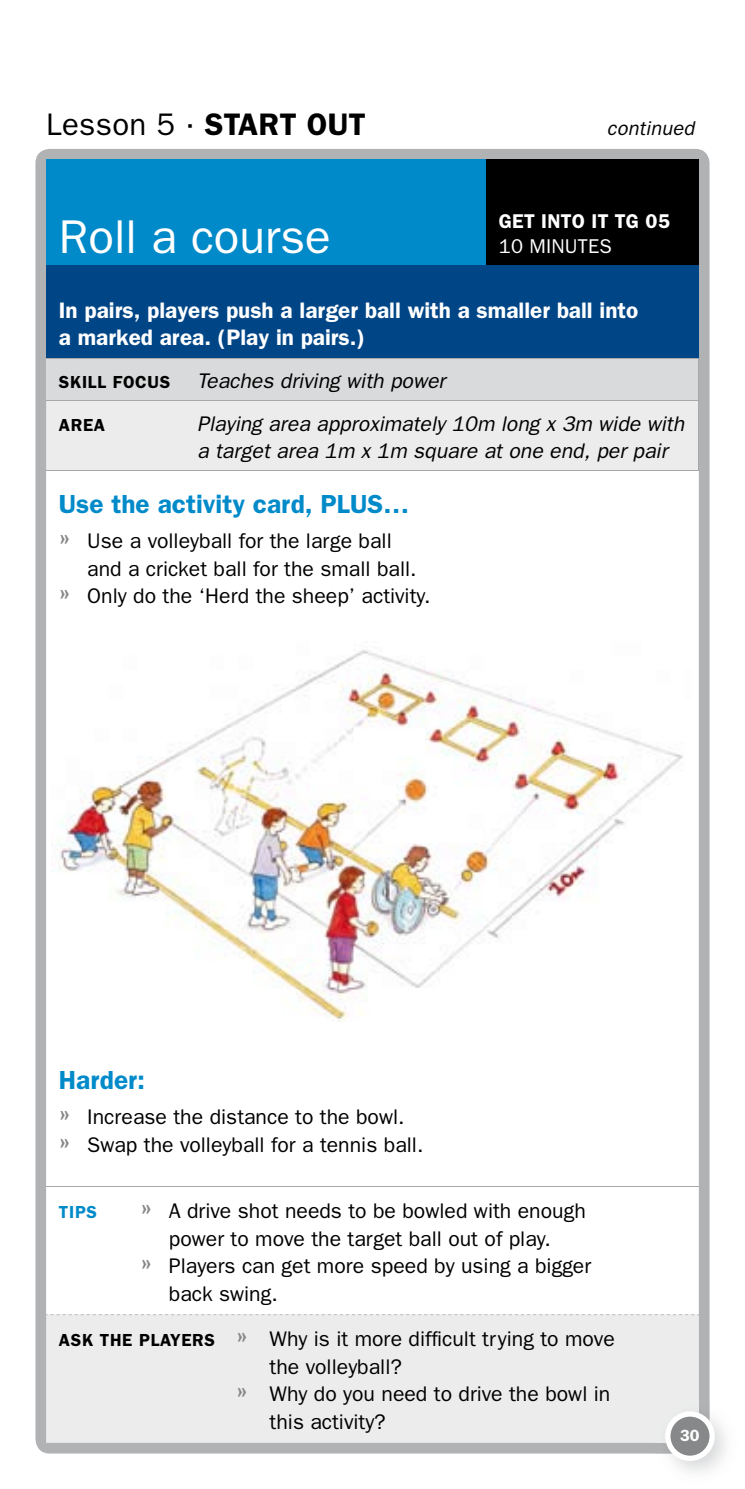
<style>
.page{position:relative;width:745px;height:1489px;background:#fff}
.page>*{position:absolute;margin:0;border:0;box-sizing:border-box;transform-origin:0 0}
.t1{font:47.5px "Franklin Gothic";color:#fff}
.t2{font:31.25px "Franklin Gothic";letter-spacing:.01em;color:#000}
.t3{font:600 26.25px "Franklin Gothic";color:#008ac9}
.t4{font:600 22.5px/27.5px "Franklin Gothic";color:#fff}
.t5{font:21.25px/27.5px "Franklin Gothic";color:#000}
.t6{font:italic 21.25px/27.5px "Franklin Gothic";color:#000}
.t7{font:600 20px "Franklin Gothic";letter-spacing:.01em;color:#fff}
.t8{font:italic 20px "Franklin Gothic";letter-spacing:.01em;color:#000}
.t9{font:20px "Franklin Gothic";letter-spacing:.01em;color:#fff}
.t10{font:600 17.5px "Franklin Gothic";letter-spacing:.04em;color:#000}
.t11{font:600 17.5px "Franklin Gothic";color:#008ac9}
.t12{font:600 16.25px "Franklin Gothic";color:#fff}
.s1{font-weight:600}
.s2{font-weight:600;font-size:30px;color:#878889}
.s3{font-weight:600;font-size:17.5px}
</style>
<div class="page">
<div style="left:35px;top:149px;width:674px;height:1304px;background:#b1b2b4;border-radius:14px"></div>
<div style="left:46px;top:159px;width:439px;height:107px;background:#008ac9"></div>
<div style="left:485px;top:159px;width:213px;height:107px;background:#000"></div>
<div style="left:46px;top:266px;width:652px;height:92px;background:#004687"></div>
<div style="left:46px;top:358px;width:652px;height:43px;background:#d9dadb"></div>
<div style="left:46px;top:401px;width:652px;height:1041px;background:#ececed"></div>
<div style="left:46px;top:471px;width:652px;height:843px;background:#fff"></div>
<hr style="left:46px;top:357px;width:439px;height:1px;background:#a7a8aa">
<hr style="left:485px;top:357px;width:213px;height:1px;background:#a7a8aa">
<hr style="left:698px;top:358px;width:1px;height:42px;background:#a7a8aa">
<hr style="left:46px;top:400px;width:439px;height:1px;background:#a7a8aa">
<hr style="left:485px;top:400px;width:213px;height:1px;background:#a7a8aa">
<hr style="left:698px;top:401px;width:1px;height:69px;background:#a7a8aa">
<hr style="left:46px;top:470px;width:439px;height:1px;background:#a7a8aa">
<hr style="left:485px;top:470px;width:213px;height:1px;background:#a7a8aa">
<hr style="left:46px;top:1186px;width:439px;height:1px;background:#a7a8aa">
<hr style="left:485px;top:1186px;width:213px;height:1px;background:#a7a8aa">
<svg style="left:46px;top:1314px;width:652px;height:1px"></svg>
<img style="left:51px;top:641px;width:640px;height:379px">
<img style="left:655px;top:1400px;width:71px;height:73px">
<img style="left:655px;top:1400px;width:54px;height:53px">
<img style="left:655px;top:1400px;width:43px;height:42px">
<svg style="left:664px;top:1411px;width:50px;height:49px"></svg>
<div style="left:670px;top:1416px;width:39px;height:39px;background:#878889;border-radius:50%"></div>
<h2 class="t2" style="left:46px;top:106px;width:321px">Lesson 5 · <span class="s1">START OUT</span></h2>
<p class="t8" style="left:606px;top:116px;width:89px">continued</p>
<h1 class="t1" style="left:59px;top:210px;width:273px">Roll a course</h1>
<p class="t7" style="left:498px;top:209px;width:172px">GET INTO IT TG 05</p>
<p class="t9" style="left:498px;top:235px;width:115px">10 MINUTES</p>
<p class="t4" style="left:59px;top:296px;width:580px">In pairs, players push a larger ball with a smaller ball into a marked area. (Play in pairs.)</p>
<p class="t10" style="left:59px;top:371px;width:113px">SKILL FOCUS</p>
<p class="t6" style="left:197px;top:366px;width:249px">Teaches driving with power</p>
<p class="t10" style="left:59px;top:414px;width:48px">AREA</p>
<p class="t6" style="left:197px;top:409px;width:488px">Playing area approximately 10m long x 3m wide with a target area 1m x 1m square at one end, per pair</p>
<p class="t3" style="left:59px;top:489px;width:352px">Use the activity card, PLUS…</p>
<p class="t5" style="left:59px;top:526px;width:334px"><span class="s2">»</span> Use a volleyball for the large ball</p>
<p class="t5" style="left:87px;top:554px;width:330px">and a cricket ball for the small ball.</p>
<p class="t5" style="left:59px;top:581px;width:373px"><span class="s2">»</span> Only do the ‘Herd the sheep’ activity.</p>
<p class="t3" style="left:59px;top:1064px;width:88px">Harder:</p>
<p class="t5" style="left:59px;top:1102px;width:366px"><span class="s2">»</span> Increase the distance to the bowl.<br><span class="s2">»</span> Swap the volleyball for a tennis ball.</p>
<p class="t11" style="left:59px;top:1201px;width:40px">TIPS</p>
<p class="t5" style="left:140px;top:1196px;width:446px"><span class="s2">»</span> A drive shot needs to be bowled with enough</p>
<p class="t5" style="left:169px;top:1223px;width:383px">power to move the target ball out of play.</p>
<p class="t5" style="left:140px;top:1251px;width:452px"><span class="s2">»</span> Players can get more speed by using a bigger</p>
<p class="t5" style="left:169px;top:1278px;width:110px">back swing.</p>
<p class="t5" style="left:59px;top:1324px;width:557px"><span class="s3">ASK THE PLAYERS</span> <span class="s2">»</span> Why is it more difficult trying to move</p>
<p class="t5" style="left:269px;top:1351px;width:134px">the volleyball?</p>
<p class="t5" style="left:236px;top:1379px;width:375px"><span class="s2">»</span> Why do you need to drive the bowl in</p>
<p class="t5" style="left:269px;top:1406px;width:118px">this activity?</p>
<p class="t12" style="left:679px;top:1425px;width:21px">30</p>
</div>
